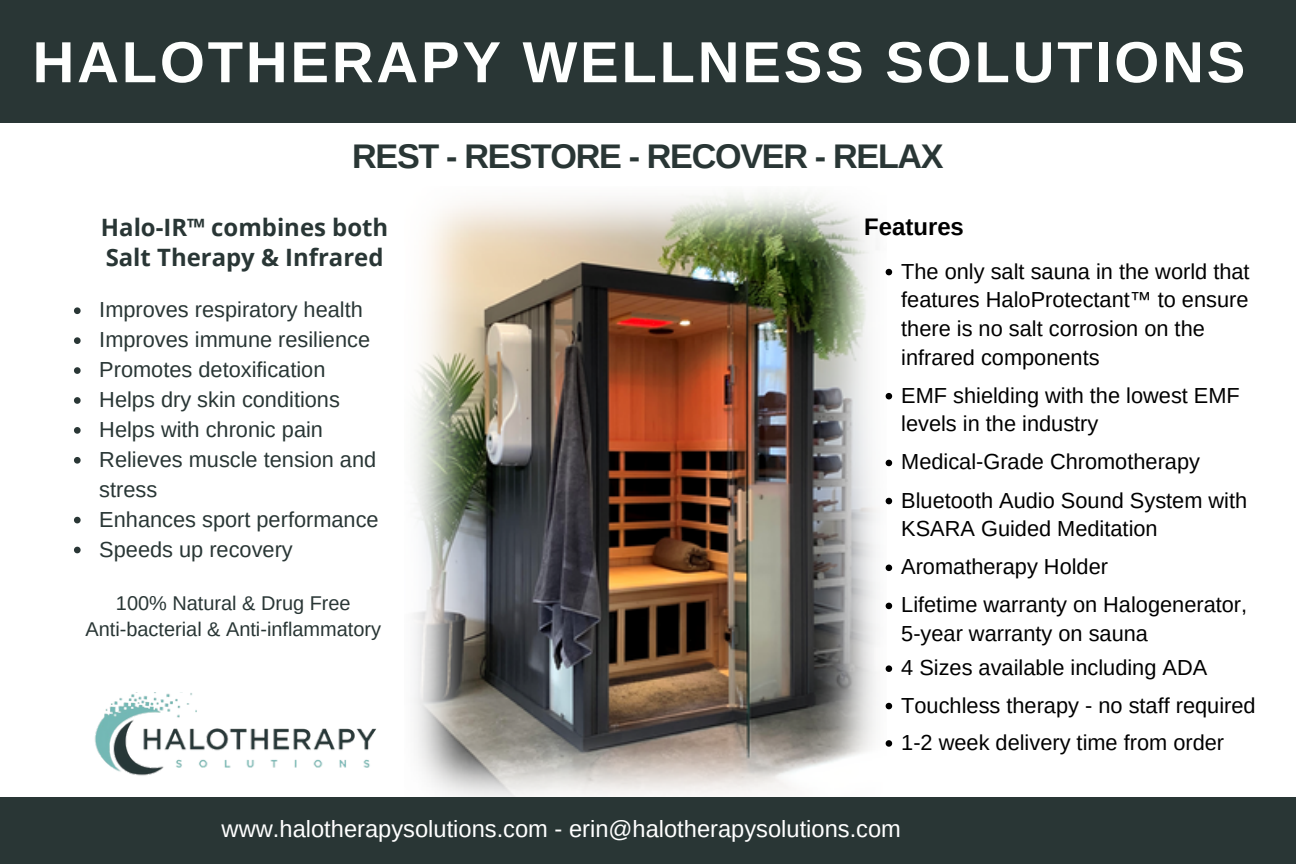
<style>
.page{position:relative;width:1296px;height:864px;background:#fff}
.page>*{position:absolute;margin:0;border:0;box-sizing:border-box;transform-origin:0 0}
.t1{font:700 57.9px "Arimo";letter-spacing:.05em;color:#fefffe}
.t2{font:700 34.2px "Arimo";letter-spacing:-.04em;color:#293635}
.t3{font:700 24px/30px "Open Sans";color:#293635}
.t4{font:700 24px "Arimo";color:#000}
.t5{font:23.7px "Arimo";color:#fff}
.t6{font:21.9px/28.8px "Arimo";color:#000}
.t7{font:21.9px/30px "Arimo";color:#293635}
.t8{font:19.8px "Arimo";color:#293635}
</style>
<div class="page">
<img style="left:414px;top:192px;width:472px;height:605px">
<div style="left:0;top:797px;width:1296px;height:67px;background:#293635"></div>
<div style="left:0;top:0;width:1296px;height:122px;background:#293635"></div>
<img style="left:94px;top:692px;width:282px;height:84px">
<svg style="left:74px;top:307px;width:7px;height:7px"></svg>
<svg style="left:74px;top:337px;width:7px;height:7px"></svg>
<svg style="left:74px;top:367px;width:7px;height:7px"></svg>
<svg style="left:74px;top:397px;width:7px;height:7px"></svg>
<svg style="left:74px;top:427px;width:7px;height:7px"></svg>
<svg style="left:74px;top:457px;width:7px;height:7px"></svg>
<svg style="left:74px;top:517px;width:7px;height:6px"></svg>
<svg style="left:74px;top:547px;width:7px;height:6px"></svg>
<svg style="left:886px;top:269px;width:6px;height:6px"></svg>
<svg style="left:886px;top:393px;width:6px;height:6px"></svg>
<svg style="left:886px;top:460px;width:6px;height:6px"></svg>
<svg style="left:886px;top:498px;width:6px;height:6px"></svg>
<svg style="left:886px;top:565px;width:6px;height:6px"></svg>
<svg style="left:886px;top:603px;width:6px;height:6px"></svg>
<svg style="left:886px;top:665px;width:6px;height:7px"></svg>
<svg style="left:886px;top:703px;width:6px;height:6px"></svg>
<svg style="left:886px;top:740px;width:6px;height:7px"></svg>
<h3 class="t1" style="left:33px;top:30px;width:1214px">HALOTHERAPY WELLNESS SOLUTIONS</h3>
<h2 class="t2" style="left:352px;top:137px;width:593px">REST - RESTORE - RECOVER - RELAX</h2>
<p class="t3" style="left:101px;top:212px;width:289px">Halo-IR™ combines both<br>Salt Therapy &amp; Infrared</p>
<p class="t4" style="left:864px;top:214px;width:101px">Features</p>
<p class="t6" style="left:901px;top:257px;width:350px">The only salt sauna in the world that features HaloProtectant™ to ensure there is no salt corrosion on the infrared components</p>
<p class="t6" style="left:901px;top:381px;width:340px">EMF shielding with the lowest EMF levels in the industry</p>
<p class="t6" style="left:901px;top:447px;width:300px">Medical-Grade Chromotherapy</p>
<p class="t6" style="left:901px;top:486px;width:348px">Bluetooth Audio Sound System with<br>KSARA Guided Meditation</p>
<p class="t6" style="left:901px;top:552px;width:208px">Aromatherapy Holder</p>
<p class="t6" style="left:901px;top:590px;width:347px">Lifetime warranty on Halogenerator,<br>5-year warranty on sauna</p>
<p class="t6" style="left:901px;top:653px;width:308px">4 Sizes available including ADA</p>
<p class="t6" style="left:901px;top:691px;width:356px">Touchless therapy - no staff required</p>
<p class="t6" style="left:901px;top:728px;width:324px">1-2 week delivery time from order</p>
<p class="t7" style="left:99px;top:295px;width:265px">Improves respiratory health</p>
<p class="t7" style="left:99px;top:325px;width:272px">Improves immune resilience</p>
<p class="t7" style="left:99px;top:355px;width:228px">Promotes detoxification</p>
<h4 class="t7" style="left:99px;top:385px;width:242px">Helps dry skin conditions</h4>
<p class="t7" style="left:99px;top:414px;width:225px">Helps with chronic pain</p>
<p class="t7" style="left:99px;top:444px;width:278px">Relieves muscle tension and stress</p>
<p class="t7" style="left:99px;top:504px;width:281px">Enhances sport performance</p>
<p class="t7" style="left:99px;top:534px;width:195px">Speeds up recovery</p>
<p class="t8" style="left:116px;top:592px;width:236px">100% Natural &amp; Drug Free</p>
<h4 class="t8" style="left:85px;top:618px;width:297px">Anti-bacterial &amp; Anti-inflammatory</h4>
<p class="t5" style="left:222px;top:815px;width:681px">www.halotherapysolutions.com - erin@halotherapysolutions.com</p>
</div>
